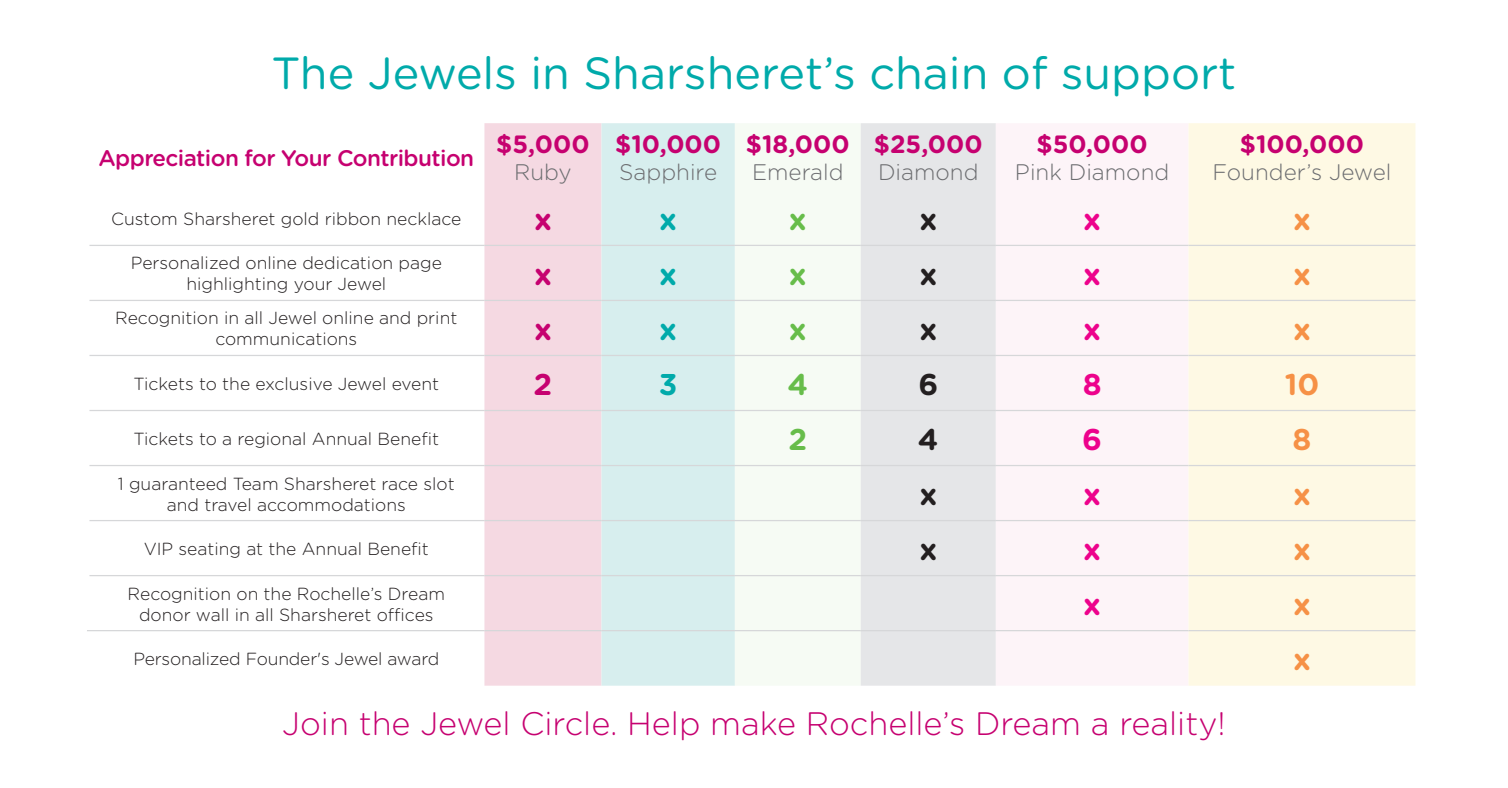
<style>
.page{position:relative;width:1508px;height:788px;background:#fff}
.page>*{position:absolute;margin:0;border:0;box-sizing:border-box;transform-origin:0 0}
.t1{font:45px "Gotham Rounded";color:#0aa}
.t2{font:300 32.5px "Gotham Rounded";color:#c60170}
.t3{font:700 30px "Gotham Rounded";color:#f69146}
.t4{font:700 30px "Gotham Rounded";color:#ed028c}
.t5{font:700 30px "Gotham Rounded";color:#231f20}
.t6{font:700 30px "Gotham Rounded";color:#67bd4a}
.t7{font:700 30px "Gotham Rounded";color:#c60170}
.t8{font:700 30px "Gotham Rounded";color:#0aa}
.t9{font:700 25px "Gotham Rounded";color:#c60170}
.t10{font:300 22.5px "Gotham Rounded";color:#6c6d70}
.t11{font:500 22.5px "Gotham Rounded";letter-spacing:-.025em;color:#c60170}
.t12{font:300 17.5px/21px "Gotham Rounded";color:#231f20;text-align:center}
</style>
<div class="page">
<div style="left:484px;top:123px;width:117px;height:562px;background:#f5d9e2"></div>
<div style="left:601px;top:123px;width:134px;height:562px;background:#d7eeee"></div>
<div style="left:735px;top:124px;width:126px;height:561px;background:#f6fbf4"></div>
<div style="left:861px;top:123px;width:135px;height:562px;background:#e5e6e8"></div>
<div style="left:996px;top:124px;width:192px;height:561px;background:#fdf4f8"></div>
<div style="left:1188px;top:123px;width:227px;height:562px;background:#fef9e4"></div>
<hr style="left:89px;top:245px;width:395px;height:1px;background:#d6d7d9">
<hr style="left:484px;top:245px;width:117px;height:1px;background:#d6d7d9">
<hr style="left:601px;top:245px;width:134px;height:1px;background:#d6d7d9">
<hr style="left:735px;top:245px;width:125px;height:1px;background:#d6d7d9">
<hr style="left:861px;top:245px;width:135px;height:1px;background:#d6d7d9">
<hr style="left:996px;top:245px;width:192px;height:1px;background:#d6d7d9">
<hr style="left:1188px;top:245px;width:227px;height:1px;background:#d6d7d9">
<hr style="left:89px;top:300px;width:395px;height:1px;background:#d6d7d9">
<hr style="left:484px;top:300px;width:117px;height:1px;background:#d6d7d9">
<hr style="left:601px;top:300px;width:134px;height:1px;background:#d6d7d9">
<hr style="left:735px;top:300px;width:125px;height:1px;background:#d6d7d9">
<hr style="left:861px;top:300px;width:135px;height:1px;background:#d6d7d9">
<hr style="left:996px;top:300px;width:192px;height:1px;background:#d6d7d9">
<hr style="left:1188px;top:300px;width:227px;height:1px;background:#d6d7d9">
<hr style="left:89px;top:355px;width:395px;height:1px;background:#d6d7d9">
<hr style="left:484px;top:355px;width:117px;height:1px;background:#d6d7d9">
<hr style="left:601px;top:355px;width:134px;height:1px;background:#d6d7d9">
<hr style="left:735px;top:355px;width:125px;height:1px;background:#d6d7d9">
<hr style="left:861px;top:355px;width:135px;height:1px;background:#d6d7d9">
<hr style="left:996px;top:355px;width:192px;height:1px;background:#d6d7d9">
<hr style="left:1188px;top:355px;width:227px;height:1px;background:#d6d7d9">
<hr style="left:89px;top:410px;width:395px;height:1px;background:#d6d7d9">
<hr style="left:484px;top:410px;width:117px;height:1px;background:#d6d7d9">
<hr style="left:601px;top:410px;width:134px;height:1px;background:#d6d7d9">
<hr style="left:735px;top:410px;width:125px;height:1px;background:#d6d7d9">
<hr style="left:861px;top:410px;width:135px;height:1px;background:#d6d7d9">
<hr style="left:996px;top:410px;width:192px;height:1px;background:#d6d7d9">
<hr style="left:1188px;top:410px;width:227px;height:1px;background:#d6d7d9">
<hr style="left:89px;top:465px;width:395px;height:1px;background:#d6d7d9">
<hr style="left:484px;top:465px;width:117px;height:1px;background:#d6d7d9">
<hr style="left:601px;top:465px;width:134px;height:1px;background:#d6d7d9">
<hr style="left:735px;top:465px;width:125px;height:1px;background:#d6d7d9">
<hr style="left:861px;top:465px;width:135px;height:1px;background:#d6d7d9">
<hr style="left:996px;top:465px;width:192px;height:1px;background:#d6d7d9">
<hr style="left:1188px;top:465px;width:227px;height:1px;background:#d6d7d9">
<hr style="left:89px;top:520px;width:395px;height:1px;background:#d6d7d9">
<hr style="left:484px;top:520px;width:117px;height:1px;background:#d6d7d9">
<hr style="left:601px;top:520px;width:134px;height:1px;background:#d6d7d9">
<hr style="left:735px;top:520px;width:125px;height:1px;background:#d6d7d9">
<hr style="left:861px;top:520px;width:135px;height:1px;background:#d6d7d9">
<hr style="left:996px;top:520px;width:192px;height:1px;background:#d6d7d9">
<hr style="left:1188px;top:520px;width:227px;height:1px;background:#d6d7d9">
<hr style="left:89px;top:575px;width:395px;height:1px;background:#d6d7d9">
<hr style="left:484px;top:575px;width:117px;height:1px;background:#d6d7d9">
<hr style="left:601px;top:575px;width:134px;height:1px;background:#d6d7d9">
<hr style="left:735px;top:575px;width:125px;height:1px;background:#d6d7d9">
<hr style="left:861px;top:575px;width:135px;height:1px;background:#d6d7d9">
<hr style="left:996px;top:575px;width:192px;height:1px;background:#d6d7d9">
<hr style="left:1188px;top:575px;width:227px;height:1px;background:#d6d7d9">
<hr style="left:87px;top:630px;width:397px;height:1px;background:#d6d7d9">
<hr style="left:484px;top:630px;width:117px;height:1px;background:#d6d7d9">
<hr style="left:601px;top:630px;width:134px;height:1px;background:#d6d7d9">
<hr style="left:735px;top:630px;width:125px;height:1px;background:#d6d7d9">
<hr style="left:861px;top:630px;width:135px;height:1px;background:#d6d7d9">
<hr style="left:996px;top:630px;width:192px;height:1px;background:#d6d7d9">
<hr style="left:1188px;top:630px;width:227px;height:1px;background:#d6d7d9">
<p class="t1" style="left:271px;top:42px;width:966px">The Jewels in Sharsheret’s chain of support</p>
<p class="t11" style="left:98px;top:142px;width:377px">Appreciation for Your Contribution</p>
<p class="t9" style="left:496px;top:126px;width:95px">$5,000</p>
<p class="t10" style="left:514px;top:157px;width:59px">Ruby</p>
<p class="t9" style="left:615px;top:126px;width:107px">$10,000</p>
<p class="t10" style="left:619px;top:157px;width:99px">Sapphire</p>
<p class="t9" style="left:746px;top:126px;width:105px">$18,000</p>
<p class="t10" style="left:752px;top:157px;width:93px">Emerald</p>
<p class="t9" style="left:874px;top:126px;width:110px">$25,000</p>
<p class="t10" style="left:878px;top:157px;width:102px">Diamond</p>
<p class="t9" style="left:1036px;top:126px;width:113px">$50,000</p>
<p class="t10" style="left:1015px;top:157px;width:156px">Pink Diamond</p>
<p class="t9" style="left:1240px;top:126px;width:126px">$100,000</p>
<p class="t10" style="left:1212px;top:157px;width:181px">Founder’s Jewel</p>
<p class="t12" style="left:111px;top:207px;width:352px">Custom Sharsheret gold ribbon necklace</p>
<p class="t7" style="left:534px;top:197px;width:19px">x</p>
<p class="t8" style="left:659px;top:197px;width:19px">x</p>
<p class="t6" style="left:789px;top:197px;width:19px">x</p>
<p class="t5" style="left:919px;top:197px;width:19px">x</p>
<p class="t4" style="left:1083px;top:197px;width:19px">x</p>
<p class="t3" style="left:1293px;top:197px;width:19px">x</p>
<p class="t12" style="left:131px;top:252px;width:313px">Personalized online dedication page</p>
<p class="t12" style="left:186px;top:273px;width:201px">highlighting your Jewel</p>
<p class="t7" style="left:534px;top:252px;width:19px">x</p>
<p class="t8" style="left:659px;top:252px;width:19px">x</p>
<p class="t6" style="left:789px;top:252px;width:19px">x</p>
<p class="t5" style="left:919px;top:252px;width:19px">x</p>
<p class="t4" style="left:1083px;top:252px;width:19px">x</p>
<p class="t3" style="left:1293px;top:252px;width:19px">x</p>
<p class="t12" style="left:115px;top:307px;width:344px">Recognition in all Jewel online and print communications</p>
<p class="t7" style="left:534px;top:307px;width:19px">x</p>
<p class="t8" style="left:659px;top:307px;width:19px">x</p>
<p class="t6" style="left:789px;top:307px;width:19px">x</p>
<p class="t5" style="left:919px;top:307px;width:19px">x</p>
<p class="t4" style="left:1083px;top:307px;width:19px">x</p>
<p class="t3" style="left:1293px;top:307px;width:19px">x</p>
<p class="t12" style="left:134px;top:372px;width:307px">Tickets to the exclusive Jewel event</p>
<p class="t7" style="left:533px;top:362px;width:20px">2</p>
<p class="t8" style="left:659px;top:362px;width:20px">3</p>
<p class="t6" style="left:787px;top:362px;width:22px">4</p>
<p class="t5" style="left:918px;top:362px;width:21px">6</p>
<p class="t4" style="left:1082px;top:362px;width:20px">8</p>
<p class="t3" style="left:1284px;top:362px;width:36px">10</p>
<p class="t12" style="left:134px;top:427px;width:307px">Tickets to a regional Annual Benefit</p>
<p class="t6" style="left:788px;top:417px;width:20px">2</p>
<p class="t5" style="left:918px;top:417px;width:22px">4</p>
<p class="t4" style="left:1082px;top:417px;width:21px">6</p>
<p class="t3" style="left:1292px;top:417px;width:20px">8</p>
<p class="t12" style="left:118px;top:472px;width:338px">1 guaranteed Team Sharsheret race slot</p>
<p class="t12" style="left:167px;top:493px;width:240px">and travel accommodations</p>
<p class="t5" style="left:919px;top:472px;width:19px">x</p>
<p class="t4" style="left:1083px;top:472px;width:19px">x</p>
<p class="t3" style="left:1293px;top:472px;width:19px">x</p>
<p class="t12" style="left:144px;top:537px;width:287px">VIP seating at the Annual Benefit</p>
<p class="t5" style="left:919px;top:527px;width:19px">x</p>
<p class="t4" style="left:1083px;top:527px;width:19px">x</p>
<p class="t3" style="left:1293px;top:527px;width:19px">x</p>
<p class="t12" style="left:128px;top:582px;width:319px">Recognition on the Rochelle’s Dream</p>
<p class="t12" style="left:139px;top:603px;width:296px">donor wall in all Sharsheret offices</p>
<p class="t4" style="left:1083px;top:582px;width:19px">x</p>
<p class="t3" style="left:1293px;top:582px;width:19px">x</p>
<p class="t12" style="left:133px;top:647px;width:307px">Personalized Founder's Jewel award</p>
<p class="t3" style="left:1293px;top:637px;width:19px">x</p>
<p class="t2" style="left:282px;top:702px;width:945px">Join the Jewel Circle. Help make Rochelle’s Dream a reality!</p>
</div>
